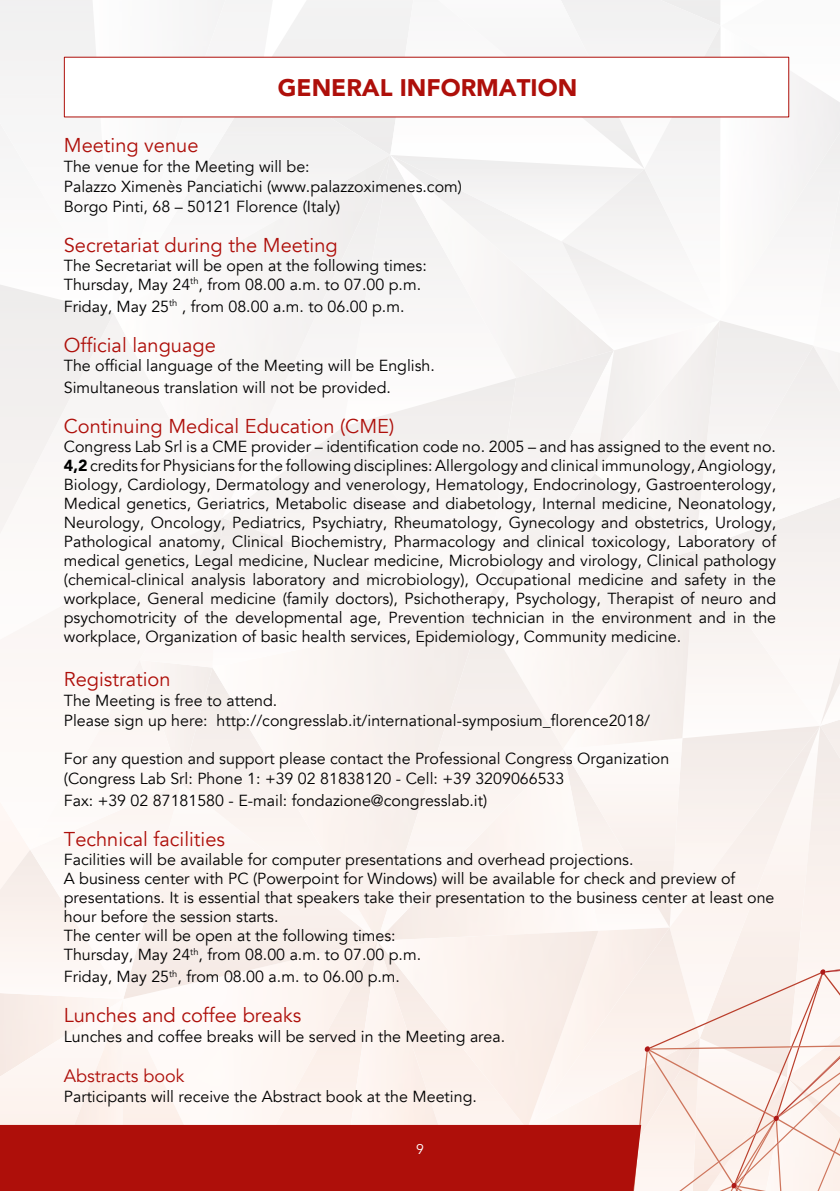
<style>
.page{position:relative;width:840px;height:1191px;background:#fff}
.page>*{position:absolute;margin:0;border:0;box-sizing:border-box;transform-origin:0 0}
.t1{font:900 24px "Avenir";color:#ae0f0a}
.t2{font:20px "Avenir";color:#ae0f0a}
.t3{font:18px "Avenir";color:#ae0f0a}
.t4{font:16px/19px "Avenir";color:#000}
.t5{font:14px "Avenir";color:#fff}
.s1{font-weight:900}
</style>
<div class="page">
<div style="left:481px;top:473px;width:113px;height:77px;background:#f7f4f2"></div>
<div style="left:481px;top:550px;width:213px;height:199px;background:#f9f3f1"></div>
<img style="left:720px;top:27px;width:119px;height:101px">
<div style="left:561px;top:169px;width:119px;height:72px;background:#f4f2f2"></div>
<img style="left:434px;top:0;width:210px;height:169px">
<div style="left:561px;top:241px;width:120px;height:109px;background:#f7f6f6"></div>
<div style="left:594px;top:320px;width:125px;height:230px;background:#f6f3f2"></div>
<div style="left:812px;top:173px;width:27px;height:172px;background:#f8f7f6"></div>
<div style="left:237px;top:999px;width:104px;height:126px;background:#fdf6f2"></div>
<div style="left:341px;top:999px;width:36px;height:126px;background:#fdf3ef"></div>
<div style="left:669px;top:726px;width:117px;height:229px;background:#faf2ee"></div>
<img style="left:669px;top:927px;width:30px;height:28px">
<div style="left:212px;top:667px;width:165px;height:273px;background:#fbf3f0"></div>
<img style="left:563px;top:749px;width:35px;height:178px">
<div style="left:377px;top:612px;width:186px;height:318px;background:#faf2ef"></div>
<div style="left:377px;top:930px;width:221px;height:195px;background:#fcf2ec"></div>
<img style="left:222px;top:612px;width:259px;height:55px">
<img style="left:114px;top:117px;width:276px;height:38px">
<div style="left:114px;top:155px;width:276px;height:360px;background:#f8f6f6"></div>
<div style="left:222px;top:426px;width:259px;height:186px;background:#f8f4f2"></div>
<div style="left:694px;top:346px;width:145px;height:204px;background:#f5f2f2"></div>
<div style="left:181px;top:667px;width:31px;height:115px;background:#f6f0ed"></div>
<div style="left:30px;top:660px;width:151px;height:189px;background:#fcf8f6"></div>
<img style="left:819px;top:725px;width:20px;height:1px">
<img style="left:819px;top:646px;width:20px;height:79px">
<div style="left:64px;top:57px;width:724px;height:60px;background:#fff"></div>
<svg style="left:629px;top:955px;width:210px;height:236px"></svg>
<div style="left:0;top:1125px;width:640px;height:66px;background:#ae0f0a"></div>
<h1 class="t1" style="left:278px;top:67px;width:301px">GENERAL INFORMATION</h1>
<p class="t2" style="left:64px;top:133px;width:136px">Meeting venue</p>
<p class="t4" style="left:64px;top:156px;width:399px;line-height:20px">The venue for the Meeting will be:<br>Palazzo Ximenès Panciatichi (www.palazzoximenes.com)<br>Borgo Pinti, 68 – 50121 Florence (Italy)</p>
<p class="t2" style="left:64px;top:233px;width:275px">Secretariat during the Meeting</p>
<p class="t4" style="left:64px;top:256px;width:364px">The Secretariat will be open at the following times:<br>Thursday, May 24<sup>th</sup>, from 08.00 a.m. to 07.00 p.m.</p>
<p class="t4" style="left:64px;top:297px;width:342px">Friday, May 25<sup>th</sup> , from 08.00 a.m. to 06.00 p.m.</p>
<p class="t2" style="left:64px;top:333px;width:153px">Official language</p>
<p class="t4" style="left:64px;top:354px;width:372px;line-height:22px">The official language of the Meeting will be English.<br>Simultaneous translation will not be provided.</p>
<p class="t2" style="left:64px;top:414px;width:332px">Continuing Medical Education (CME)</p>
<p class="t4" style="left:64px;top:437px;width:713px;text-align:justify">Congress Lab Srl is a CME provider – identification code no. 2005 – and has assigned to the event no.<br><span class="s1">4,2</span> credits for Physicians for the following disciplines: Allergology and clinical immunology, Angiology, Biology, Cardiology, Dermatology and venerology, Hematology, Endocrinology, Gastroenterology, Medical genetics, Geriatrics, Metabolic disease and diabetology, Internal medicine, Neonatology, Neurology, Oncology, Pediatrics, Psychiatry, Rheumatology, Gynecology and obstetrics, Urology, Pathological anatomy, Clinical Biochemistry, Pharmacology and clinical toxicology, Laboratory of medical genetics, Legal medicine, Nuclear medicine, Microbiology and virology, Clinical pathology (chemical-clinical analysis laboratory and microbiology), Occupational medicine and safety in the workplace, General medicine (family doctors), Psichotherapy, Psychology, Therapist of neuro and psychomotricity of the developmental age, Prevention technician in the environment and in the workplace, Organization of basic health services, Epidemiology, Community medicine.</p>
<p class="t2" style="left:64px;top:667px;width:108px">Registration</p>
<p class="t4" style="left:64px;top:690px;width:587px;line-height:20px">The Meeting is free to attend.<br>Please sign up here: http://congresslab.it/international-symposium_florence2018/</p>
<p class="t4" style="left:64px;top:748px;width:606px;line-height:20px">For any question and support please contact the Professional Congress Organization (Congress Lab Srl: Phone 1: +39 02 81838120 - Cell: +39 3209066533</p>
<p class="t4" style="left:64px;top:791px;width:424px">Fax: +39 02 87181580 - E-mail: fondazione@congresslab.it)</p>
<p class="t2" style="left:64px;top:827px;width:163px">Technical facilities</p>
<p class="t4" style="left:64px;top:850px;width:711px">Facilities will be available for computer presentations and overhead projections.<br>A business center with PC (Powerpoint for Windows) will be available for check and preview of presentations. It is essential that speakers take their presentation to the business center at least one hour before the session starts.<br>The center will be open at the following times:<br>Thursday, May 24<sup>th</sup>, from 08.00 a.m. to 07.00 p.m.</p>
<p class="t4" style="left:64px;top:967px;width:337px">Friday, May 25<sup>th</sup>, from 08.00 a.m. to 06.00 p.m.</p>
<p class="t2" style="left:64px;top:1003px;width:239px">Lunches and coffee breaks</p>
<p class="t4" style="left:64px;top:1027px;width:442px">Lunches and coffee breaks will be served in the Meeting area.</p>
<p class="t3" style="left:64px;top:1065px;width:122px">Abstracts book</p>
<p class="t4" style="left:64px;top:1087px;width:414px">Participants will receive the Abstract book at the Meeting.</p>
<p class="t5" style="left:416px;top:1141px;width:9px">9</p>
</div>
